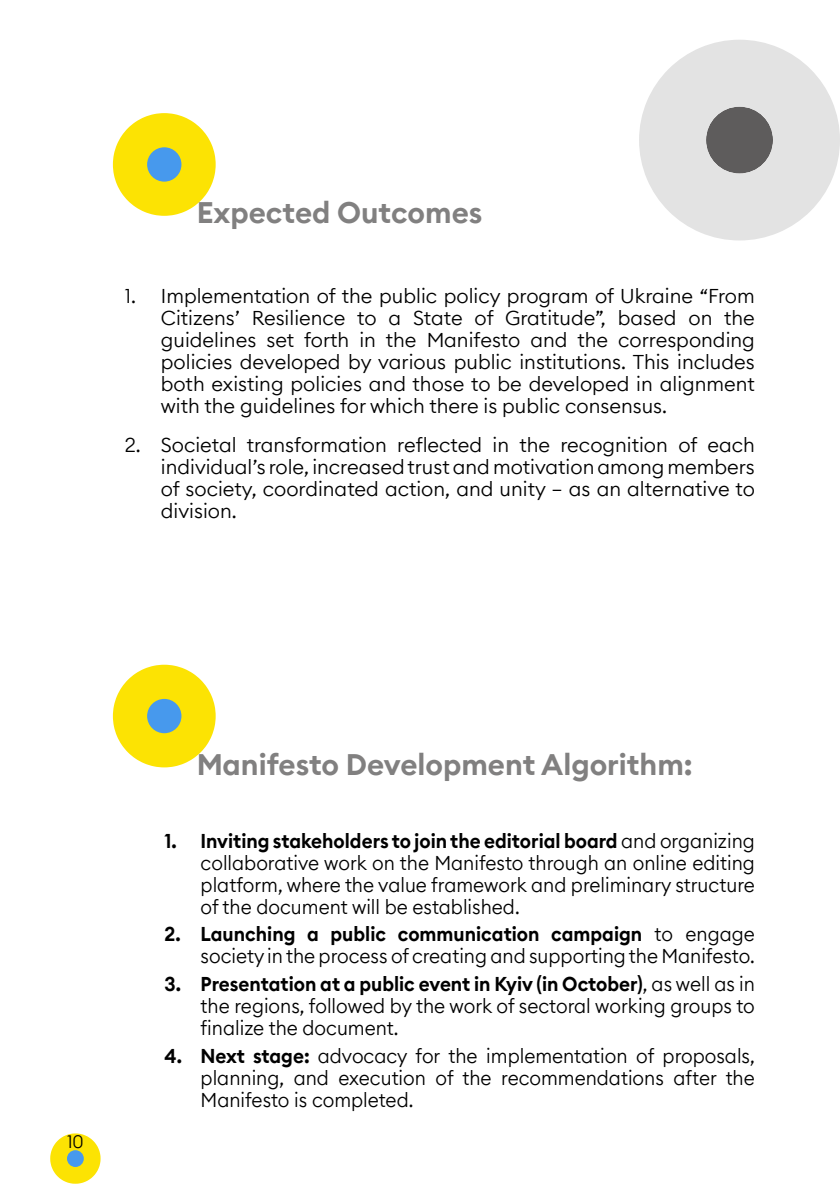
<style>
.page{position:relative;width:840px;height:1191px;background:#fff}
.page>*{position:absolute;margin:0;border:0;box-sizing:border-box;transform-origin:0 0}
.t1{font:600 29.6px "Euclid Circular B";color:#818080}
.t2{font:300 20px/22px "Euclid Circular B";color:#000;text-align:justify;scale:.95 1}
.t3{font:300 20px/22px "Euclid Circular B";color:#000;text-align:justify}
.t4{font:300 18px "Euclid Circular B";color:#000}
.s1{font-weight:600}
</style>
<div class="page">
<svg style="left:50px;top:1133px;width:50px;height:50px"></svg>
<svg style="left:113px;top:113px;width:102px;height:103px"></svg>
<svg style="left:113px;top:664px;width:102px;height:103px"></svg>
<svg style="left:639px;top:40px;width:200px;height:200px;fill:#e3e3e3"></svg>
<h1 class="t1" style="left:197px;top:194px;width:287px">Expected Outcomes</h1>
<p class="t3" style="left:161px;top:285px;width:595px;text-indent:-36px">1. Implementation of the public policy program of Ukraine “From Citizens’ Resilience to a State of Gratitude”, based on the guidelines set forth in the Manifesto and the corresponding policies developed by various public institutions. This includes both existing policies and those to be developed in alignment with the guidelines for which there is public consensus.</p>
<p class="t3" style="left:161px;top:434px;width:595px;text-indent:-36px">2. Societal transformation reflected in the recognition of each individual’s role, increased trust and motivation among members of society, coordinated action, and unity — as an alternative to division.</p>
<p class="t4" style="left:67px;top:1130px;width:18px">10</p>
<h1 class="t1" style="left:197px;top:745px;width:497px">Manifesto Development Algorithm:</h1>
<p class="t2" style="left:200px;top:829px;width:584px;text-indent:-36px"><span class="s1">1. Inviting stakeholders to join the editorial board</span> and organizing collaborative work on the Manifesto through an online editing platform, where the value framework and preliminary structure of the document will be established.</p>
<p class="t2" style="left:164px;top:922px;width:622px;text-align:right"><span class="s1">2. Launching a public communication campaign</span> to engage society in the process of creating and supporting the Manifesto.</p>
<p class="t2" style="left:200px;top:972px;width:584px;text-indent:-36px"><span class="s1">3. Presentation at a public event in Kyiv (in October)</span>, as well as in the regions, followed by the work of sectoral working groups to finalize the document.</p>
<p class="t2" style="left:200px;top:1044px;width:584px;text-indent:-36px"><span class="s1">4. Next stage:</span> advocacy for the implementation of proposals, planning, and execution of the recommendations after the Manifesto is completed.</p>
</div>
